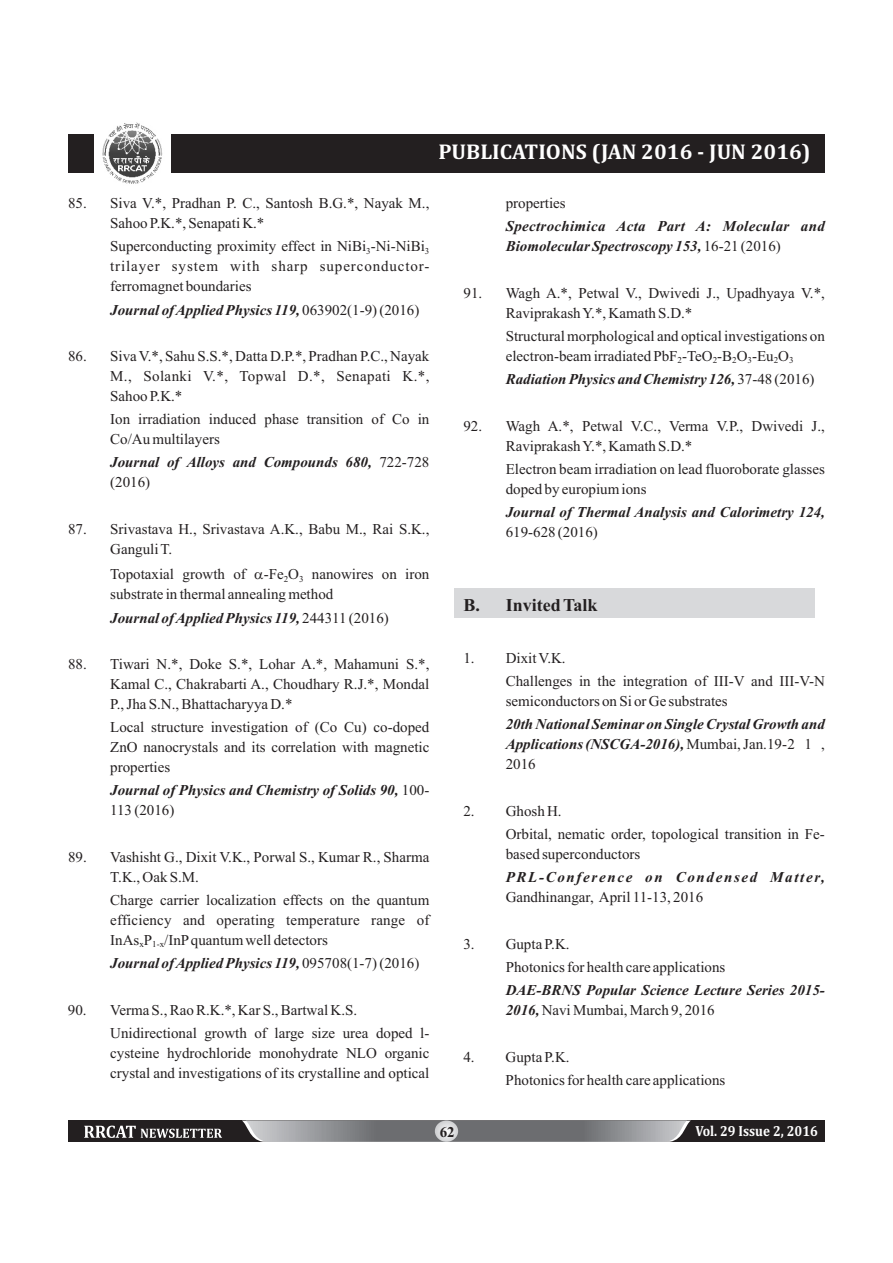
<style>
.page{position:relative;width:893px;height:1263px;background:#fff}
.page>*{position:absolute;margin:0;border:0;box-sizing:border-box;transform-origin:0 0}
.t1{font:700 21.6px "Cambria";color:#fff}
.t2{font:700 18px "Times New Roman";color:#231f20}
.t3{font:15px/20px "Times New Roman";color:#231f20}
.t4{font:italic 700 15px/20px "Times New Roman";color:#231f20}
.t5{font:italic 700 15px/20px "Times New Roman";letter-spacing:.02em;color:#231f20}
.t6{font:italic 700 15px "Times New Roman";letter-spacing:.11em;color:#231f20}
.t7{font:700 15px "Times New Roman";color:#231f20}
.t8{font:700 14.85px "Cambria";color:#fff;scale:.89 1}
.s1{font-weight:400;font-style:normal}
</style>
<div class="page">
<div style="left:454px;top:588px;width:361px;height:30px;background:#d8d9db"></div>
<div style="left:68px;top:134px;width:757px;height:38px;background:#231f20"></div>
<div style="left:68px;top:1120px;width:757px;height:22px;background:#231f20"></div>
<svg style="left:242px;top:1120px;width:449px;height:22px;background:#838487"></svg>
<svg style="left:435px;top:1120px;width:23px;height:22px"></svg>
<svg style="left:84px;top:1125px;width:138px;height:13px"></svg>
<div style="left:94px;top:122px;width:77px;height:62px;background:#fff"></div>
<img style="left:102px;top:122px;width:61px;height:62px">
<h1 class="t1" style="left:438px;top:143px;width:374px">PUBLICATIONS (JAN 2016 - JUN 2016)</h1>
<p class="t3" style="left:110px;top:195px;width:321px;text-indent:-42px">85. Siva V.*, Pradhan P. C., Santosh B.G.*, Nayak M.,<br>Sahoo P.K.*, Senapati K.*</p>
<p class="t3" style="left:110px;top:238px;width:321px;text-align:justify">Superconducting proximity effect in NiBi<sub>3</sub>-Ni-NiBi<sub>3 </sub>trilayer system with sharp superconductor&shy;ferromagnet boundaries</p>
<p class="t4" style="left:110px;top:301px;width:311px">Journal of Applied Physics 119, <span class="s1">063902(1-9) (2016)</span></p>
<p class="t3" style="left:110px;top:347px;width:321px;text-align:justify;text-indent:-42px">86. Siva V.*, Sahu S.S.*, Datta D.P.*, Pradhan P.C., Nayak M., Solanki V.*, Topwal D.*, Senapati K.*, Sahoo P.K.*</p>
<p class="t3" style="left:110px;top:411px;width:321px">Ion irradiation induced phase transition of Co in<br>Co/Au multilayers</p>
<p class="t4" style="left:110px;top:454px;width:321px">Journal of Alloys and Compounds 680, <span class="s1">722-728 (2016)</span></p>
<p class="t3" style="left:110px;top:520px;width:321px;text-indent:-42px">87. Srivastava H., Srivastava A.K., Babu M., Rai S.K.,<br>Ganguli T.</p>
<p class="t3" style="left:110px;top:566px;width:321px">Topotaxial growth of -Fe<sub>2</sub>O<sub>3</sub> nanowires on iron substrate in thermal annealing method</p>
<p class="t4" style="left:110px;top:609px;width:280px">Journal of Applied Physics 119, <span class="s1">244311 (2016)</span></p>
<p class="t3" style="left:110px;top:656px;width:321px;text-align:justify;text-indent:-42px">88. Tiwari N.*, Doke S.*, Lohar A.*, Mahamuni S.*, Kamal C., Chakrabarti A., Choudhary R.J.*, Mondal P., Jha S.N., Bhattacharyya D.*</p>
<p class="t3" style="left:110px;top:719px;width:321px;text-align:justify">Local structure investigation of (Co Cu) co-doped ZnO nanocrystals and its correlation with magnetic properties</p>
<p class="t4" style="left:110px;top:782px;width:321px">Journal of Physics and Chemistry of Solids 90, <span class="s1">100-<br>113 (2016)</span></p>
<p class="t3" style="left:110px;top:848px;width:321px;text-indent:-42px">89. Vashisht G., Dixit V.K., Porwal S., Kumar R., Sharma<br>T.K., Oak S.M.</p>
<p class="t3" style="left:110px;top:891px;width:321px;text-align:justify">Charge carrier localization effects on the quantum efficiency and operating temperature range of InAs<sub>x</sub>P<sub>1-x</sub>/InPquantum well detectors</p>
<p class="t4" style="left:110px;top:955px;width:311px">Journal of Applied Physics 119, <span class="s1">095708(1-7) (2016)</span></p>
<p class="t3" style="left:110px;top:999px;width:321px;line-height:23.2px;text-indent:-42px">90. Verma S., Rao R.K.*, Kar S., Bartwal K.S.<br>Unidirectional growth of large size urea doped l-</p>
<p class="t3" style="left:110px;top:1044px;width:321px">cysteine hydrochloride monohydrate NLO organic crystal and investigations of its crystalline and optical</p>
<p class="t3" style="left:506px;top:195px;width:61px">properties</p>
<p class="t5" style="left:506px;top:218px;width:321px">Spectrochimica Acta Part A: Molecular and<br>Biomolecular Spectroscopy 153, <span class="s1">16-21 (2016)</span></p>
<p class="t3" style="left:506px;top:284px;width:321px;text-indent:-42px">91. Wagh A.*, Petwal V., Dwivedi J., Upadhyaya V.*,<br>Raviprakash Y.*, Kamath S.D.*</p>
<p class="t3" style="left:506px;top:328px;width:321px">Structural morphological and optical investigations on electron-beam irradiated PbF<sub>2</sub>-TeO<sub>2</sub>-B<sub>2</sub>O<sub>3</sub>-Eu<sub>2</sub>O<sub>3</sub></p>
<p class="t4" style="left:506px;top:371px;width:310px">Radiation Physics and Chemistry 126, <span class="s1">37-48 (2016)</span></p>
<p class="t3" style="left:506px;top:417px;width:321px;text-indent:-42px">92. Wagh A.*, Petwal V.C., Verma V.P., Dwivedi J.,<br>Raviprakash Y.*, Kamath S.D.*</p>
<p class="t3" style="left:506px;top:460px;width:321px">Electron beam irradiation on lead fluoroborate glasses doped by europium ions</p>
<p class="t4" style="left:506px;top:504px;width:321px">Journal of Thermal Analysis and Calorimetry 124,</p>
<p class="t3" style="left:506px;top:524px;width:94px">619-628 (2016)</p>
<p class="t2" style="left:463px;top:598px;width:135px">B. Invited Talk</p>
<p class="t3" style="left:506px;top:647px;width:321px;line-height:23.2px;text-indent:-42px">1. Dixit V.K.<br>Challenges in the integration of III-V and III-V-N</p>
<p class="t3" style="left:506px;top:692px;width:224px">semiconductors on Si or Ge substrates</p>
<p class="t4" style="left:506px;top:716px;width:321px;text-align:justify">20th National Seminar on Single Crystal Growth and Applications (NSCGA-2016), <span class="s1">Mumbai, Jan.19-2 1 , 2016</span></p>
<p class="t3" style="left:506px;top:800px;width:321px;line-height:23.2px;text-indent:-42px">2. Ghosh H.<br>Orbital, nematic order, topological transition in Fe-</p>
<p class="t3" style="left:506px;top:845px;width:136px">based superconductors</p>
<p class="t6" style="left:506px;top:872px;width:321px">PRL-Conference on Condensed Matter,</p>
<p class="t3" style="left:506px;top:888px;width:199px">Gandhinangar, April 11-13, 2016</p>
<p class="t3" style="left:506px;top:933px;width:221px;line-height:23.2px;text-indent:-42px">3. Gupta P.K.<br>Photonics for health care applications</p>
<p class="t4" style="left:506px;top:982px;width:321px">DAE-BRNS Popular Science Lecture Series 2015-<br>2016, <span class="s1">Navi Mumbai, March 9, 2016</span></p>
<p class="t3" style="left:506px;top:1046px;width:221px;line-height:23.2px;text-indent:-42px">4. Gupta P.K.<br>Photonics for health care applications</p>
<p class="t7" style="left:440px;top:1127px;width:16px">62</p>
<p class="t8" style="left:695px;top:1124px;width:139px">Vol. 29 Issue 2, 2016</p>
</div>
